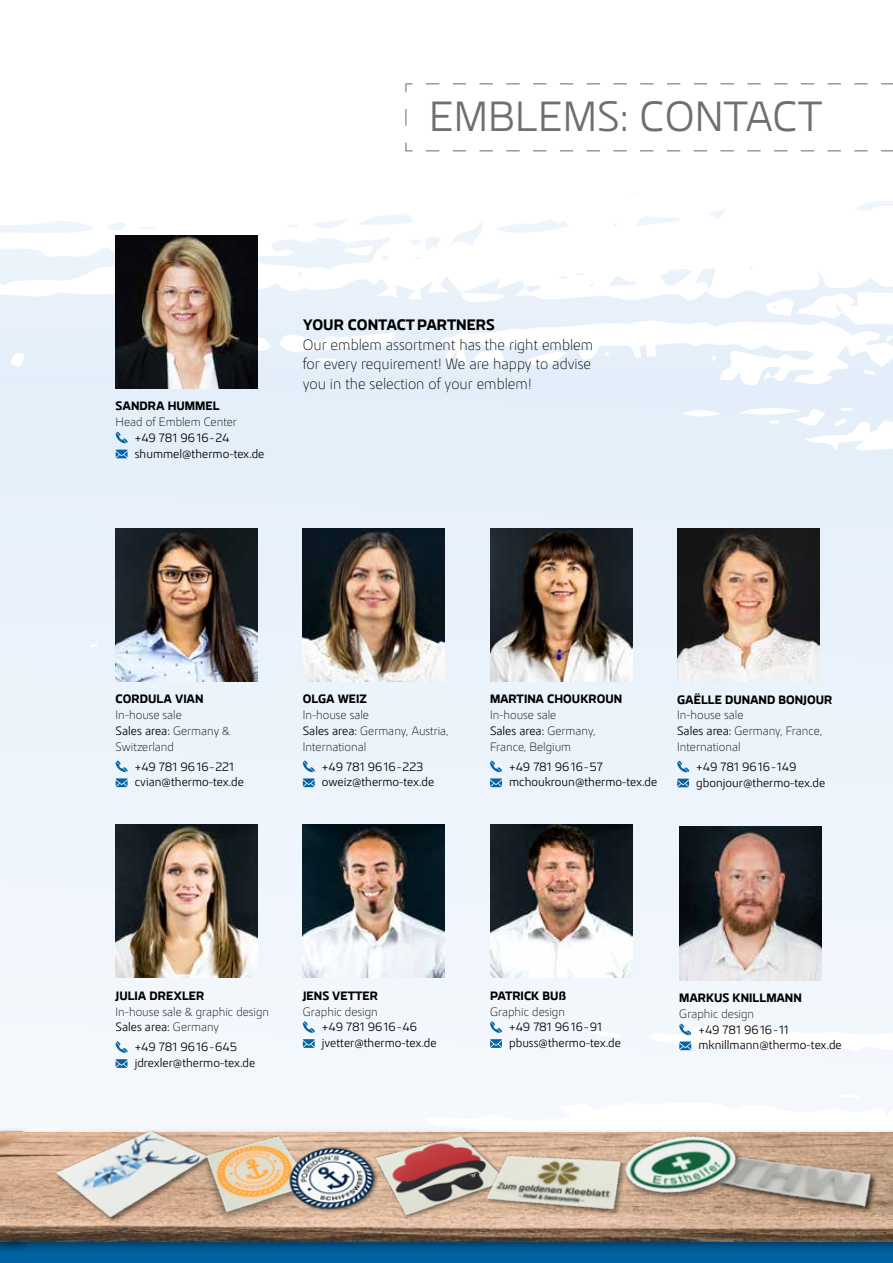
<style>
.page{position:relative;width:893px;height:1263px;background:#fff}
.page>*{position:absolute;margin:0;border:0;box-sizing:border-box;transform-origin:0 0}
.t1{font:42px "Kuro";color:#706f6f}
.t2{font:300 15px/19.5px "Kuro";color:#000}
.t3{font:700 15px "Kuro";color:#000}
.t4{font:12px/15.8px "Kuro";color:#000}
.t5{font:300 12px/15.8px "Kuro";color:#000}
.t6{font:700 12px "Kuro";color:#000}
.s1{font-weight:400}
</style>
<div class="page">
<div style="left:0;top:387px;width:893px;height:728px;background:#ecf3fb"></div>
<div style="left:0;top:0;width:893px;height:387px;background:linear-gradient(to bottom,#fff,#eff5fc)"></div>
<div style="left:0;top:1242px;width:893px;height:21px;background:#0063a3"></div>
<svg style="left:405px;top:83px;width:488px;height:69px"></svg>
<img style="left:490px;top:824px;width:142px;height:154px">
<svg style="left:490px;top:1021px;width:12px;height:12px"></svg>
<svg style="left:490px;top:1039px;width:12px;height:9px"></svg>
<img style="left:116px;top:824px;width:142px;height:154px">
<svg style="left:115px;top:1041px;width:13px;height:12px"></svg>
<svg style="left:116px;top:1059px;width:11px;height:9px"></svg>
<img style="left:303px;top:824px;width:142px;height:154px">
<svg style="left:303px;top:1021px;width:12px;height:12px"></svg>
<svg style="left:303px;top:1039px;width:12px;height:9px"></svg>
<img style="left:116px;top:235px;width:142px;height:153px">
<svg style="left:116px;top:432px;width:12px;height:11px"></svg>
<svg style="left:116px;top:450px;width:12px;height:8px"></svg>
<img style="left:303px;top:528px;width:142px;height:153px">
<svg style="left:303px;top:760px;width:12px;height:12px"></svg>
<svg style="left:303px;top:778px;width:12px;height:9px"></svg>
<img style="left:490px;top:528px;width:142px;height:153px">
<svg style="left:490px;top:760px;width:12px;height:12px"></svg>
<svg style="left:490px;top:778px;width:12px;height:9px"></svg>
<img style="left:116px;top:528px;width:142px;height:153px">
<svg style="left:116px;top:760px;width:12px;height:12px"></svg>
<svg style="left:116px;top:778px;width:12px;height:9px"></svg>
<img style="left:677px;top:528px;width:142px;height:153px">
<svg style="left:677px;top:761px;width:12px;height:11px"></svg>
<svg style="left:677px;top:779px;width:12px;height:8px"></svg>
<img style="left:679px;top:827px;width:142px;height:153px">
<svg style="left:679px;top:1023px;width:12px;height:12px"></svg>
<svg style="left:679px;top:1041px;width:12px;height:9px"></svg>
<div style="left:0;top:1127px;width:893px;height:127px;background:#000;opacity:.4"></div>
<img style="left:0;top:1133px;width:893px;height:108px">
<div style="left:717px;top:1156px;width:160px;height:58px;background:#000;opacity:.6"></div>
<img style="left:749px;top:1127px;width:130px;height:82px">
<img style="left:612px;top:1113px;width:137px;height:106px">
<img style="left:40px;top:1099px;width:190px;height:131px">
<img style="left:175px;top:1119px;width:163px;height:108px">
<div style="left:288px;top:1146px;width:91px;height:67px;background:#d6b398"></div>
<img style="left:284px;top:1141px;width:77px;height:70px">
<img style="left:361px;top:1127px;width:150px;height:96px">
<img style="left:476px;top:1133px;width:155px;height:102px">
<h1 class="t1" style="left:429px;top:91px;width:395px">EMBLEMS: CONTACT</h1>
<p class="t6" style="left:116px;top:398px;width:106px">SANDRA HUMMEL</p>
<p class="t5" style="left:116px;top:414px;width:123px">Head of Emblem Center</p>
<p class="t4" style="left:135px;top:429px;width:131px">+49 781 96 16 - 24 shummel@thermo-tex.de</p>
<p class="t3" style="left:303px;top:315px;width:194px">YOUR CONTACT PARTNERS</p>
<p class="t2" style="left:303px;top:334px;width:292px">Our emblem assortment has the right emblem for every requirement! We are happy to advise you in the selection of your emblem!</p>
<p class="t6" style="left:116px;top:691px;width:89px">CORDULA VIAN</p>
<p class="t5" style="left:116px;top:707px;width:116px">In-house sale<br><span class="s1">Sales area:</span> Germany &amp;<br>Switzerland</p>
<p class="t4" style="left:135px;top:758px;width:111px">+49 781 96 16 - 221 cvian@thermo-tex.de</p>
<p class="t6" style="left:303px;top:691px;width:66px">OLGA WEIZ</p>
<p class="t5" style="left:303px;top:707px;width:147px">In-house sale<br><span class="s1">Sales area:</span> Germany, Austria,<br>International</p>
<p class="t4" style="left:322px;top:758px;width:114px">+49 781 96 16 - 223 oweiz@thermo-tex.de</p>
<p class="t6" style="left:490px;top:691px;width:134px">MARTINA CHOUKROUN</p>
<p class="t5" style="left:490px;top:707px;width:107px">In-house sale<br><span class="s1">Sales area:</span> Germany,<br>France, Belgium</p>
<p class="t4" style="left:509px;top:758px;width:150px">+49 781 96 16 - 57 mchoukroun@thermo-tex.de</p>
<p class="t6" style="left:677px;top:692px;width:157px">GAËLLE DUNAND BONJOUR</p>
<p class="t5" style="left:677px;top:707px;width:146px">In-house sale<br><span class="s1">Sales area:</span> Germany, France,<br>International</p>
<p class="t4" style="left:696px;top:758px;width:131px">+49 781 96 16 - 149 gbonjour@thermo-tex.de</p>
<p class="t6" style="left:116px;top:988px;width:90px">JULIA DREXLER</p>
<p class="t5" style="left:116px;top:1003px;width:155px">In-house sale &amp; graphic design<br><span class="s1">Sales area:</span> Germany</p>
<p class="t4" style="left:135px;top:1039px;width:122px">+49 781 96 16 - 645 jdrexler@thermo-tex.de</p>
<p class="t6" style="left:303px;top:988px;width:77px">JENS VETTER</p>
<p class="t5" style="left:303px;top:1003px;width:76px">Graphic design</p>
<p class="t4" style="left:322px;top:1019px;width:116px">+49 781 96 16 - 46 jvetter@thermo-tex.de</p>
<p class="t6" style="left:490px;top:988px;width:78px">PATRICK BUß</p>
<p class="t5" style="left:490px;top:1003px;width:76px">Graphic design</p>
<p class="t4" style="left:509px;top:1019px;width:113px">+49 781 96 16 - 91 pbuss@thermo-tex.de</p>
<p class="t6" style="left:679px;top:990px;width:124px">MARKUS KNILLMANN</p>
<p class="t5" style="left:679px;top:1006px;width:76px">Graphic design</p>
<p class="t4" style="left:698px;top:1021px;width:145px">+49 781 96 16 - 11 mknillmann@thermo-tex.de</p>
</div>
